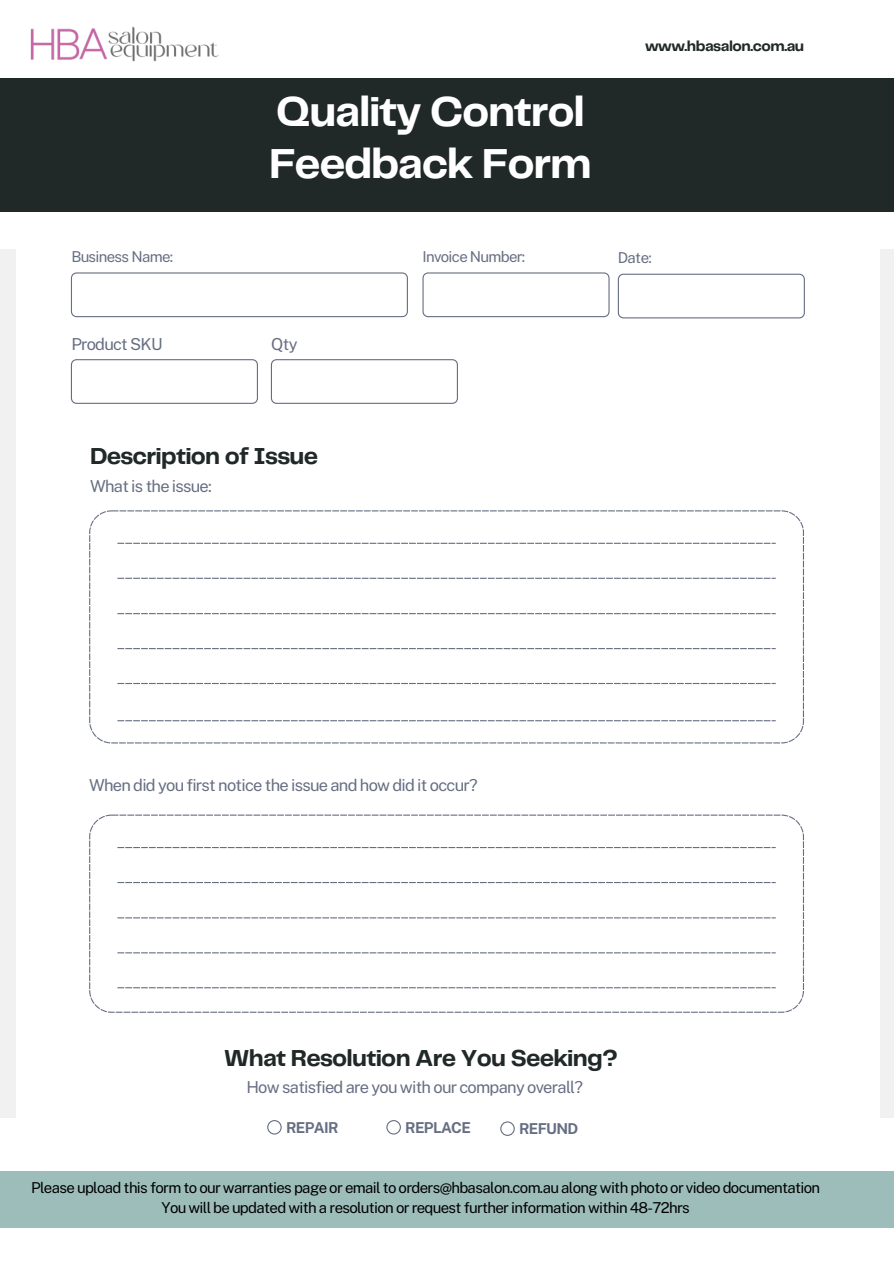
<style>
.page{position:relative;width:894px;height:1264px;background:#fff}
.page>*{position:absolute;margin:0;border:0;box-sizing:border-box;transform-origin:0 0}
.t1{font:700 43.5px "Telegraf";letter-spacing:-.03em;color:#fff}
.t2{font:700 24px "Telegraf";letter-spacing:-.03em;color:#202928}
.t3{font:16.5px "Public Sans";letter-spacing:-.045em;color:#666e82}
.t4{font:15px "Public Sans";letter-spacing:-.045em;color:#000}
.t5{font:15px "Public Sans";letter-spacing:-.045em;color:#666e82}
.t6{font:700 15px "Telegraf";letter-spacing:-.03em;color:#202928}
.t7{font:700 15px "Public Sans";letter-spacing:-.045em;color:#666e82}
</style>
<div class="page">
<div style="left:0;top:78px;width:893px;height:134px;background:#202928"></div>
<svg style="left:267px;top:1120px;width:14px;height:14px"></svg>
<svg style="left:386px;top:1120px;width:15px;height:14px"></svg>
<svg style="left:500px;top:1121px;width:14px;height:14px"></svg>
<div style="left:0;top:1170px;width:893px;height:57px;background:#9dbdba"></div>
<div style="left:880px;top:249px;width:13px;height:868px;background:#f1f1f1"></div>
<div style="left:0;top:249px;width:16px;height:868px;background:#f1f1f1"></div>
<img style="left:30px;top:26px;width:188px;height:36px">
<svg style="left:71px;top:272px;width:336px;height:45px"></svg>
<svg style="left:422px;top:272px;width:187px;height:45px"></svg>
<svg style="left:71px;top:359px;width:187px;height:45px"></svg>
<svg style="left:271px;top:359px;width:186px;height:45px"></svg>
<svg style="left:617px;top:274px;width:187px;height:44px"></svg>
<svg style="left:89px;top:814px;width:714px;height:198px"></svg>
<svg style="left:89px;top:510px;width:714px;height:233px"></svg>
<svg style="left:117px;top:847px;width:658px;height:1px"></svg>
<svg style="left:117px;top:542px;width:658px;height:2px"></svg>
<svg style="left:117px;top:882px;width:658px;height:1px"></svg>
<svg style="left:117px;top:577px;width:658px;height:2px"></svg>
<svg style="left:117px;top:917px;width:658px;height:1px"></svg>
<svg style="left:117px;top:613px;width:658px;height:1px"></svg>
<svg style="left:117px;top:952px;width:658px;height:1px"></svg>
<svg style="left:117px;top:648px;width:658px;height:1px"></svg>
<svg style="left:117px;top:987px;width:658px;height:1px"></svg>
<svg style="left:117px;top:683px;width:658px;height:1px"></svg>
<svg style="left:117px;top:720px;width:658px;height:1px"></svg>
<p class="t1" style="left:276px;top:93px;width:310px">Quality Control</p>
<p class="t1" style="left:269px;top:145px;width:324px">Feedback Form</p>
<p class="t6" style="left:644px;top:40px;width:161px">www.hbasalon.com.au</p>
<p class="t5" style="left:71px;top:248px;width:103px">Business Name:</p>
<p class="t5" style="left:422px;top:248px;width:104px">Invoice Number:</p>
<p class="t5" style="left:617px;top:249px;width:36px">Date:</p>
<p class="t3" style="left:71px;top:334px;width:93px">Product SKU</p>
<p class="t3" style="left:271px;top:334px;width:28px">Qty</p>
<p class="t2" style="left:90px;top:445px;width:229px">Description of Issue</p>
<p class="t3" style="left:90px;top:476px;width:123px">What is the issue:</p>
<p class="t3" style="left:89px;top:775px;width:390px">When did you first notice the issue and how did it occur?</p>
<p class="t2" style="left:224px;top:1047px;width:396px">What Resolution Are You Seeking?</p>
<p class="t3" style="left:246px;top:1077px;width:338px">How satisfied are you with our company overall?</p>
<p class="t7" style="left:286px;top:1118px;width:54px">REPAIR</p>
<p class="t7" style="left:405px;top:1118px;width:67px">REPLACE</p>
<p class="t7" style="left:519px;top:1119px;width:61px">REFUND</p>
<p class="t4" style="left:31px;top:1178px;width:790px">Please upload this form to our warranties page or email to orders@hbasalon.com.au along with photo or video documentation</p>
<p class="t4" style="left:162px;top:1198px;width:529px">You will be updated with a resolution or request further information within 48-72hrs</p>
</div>
